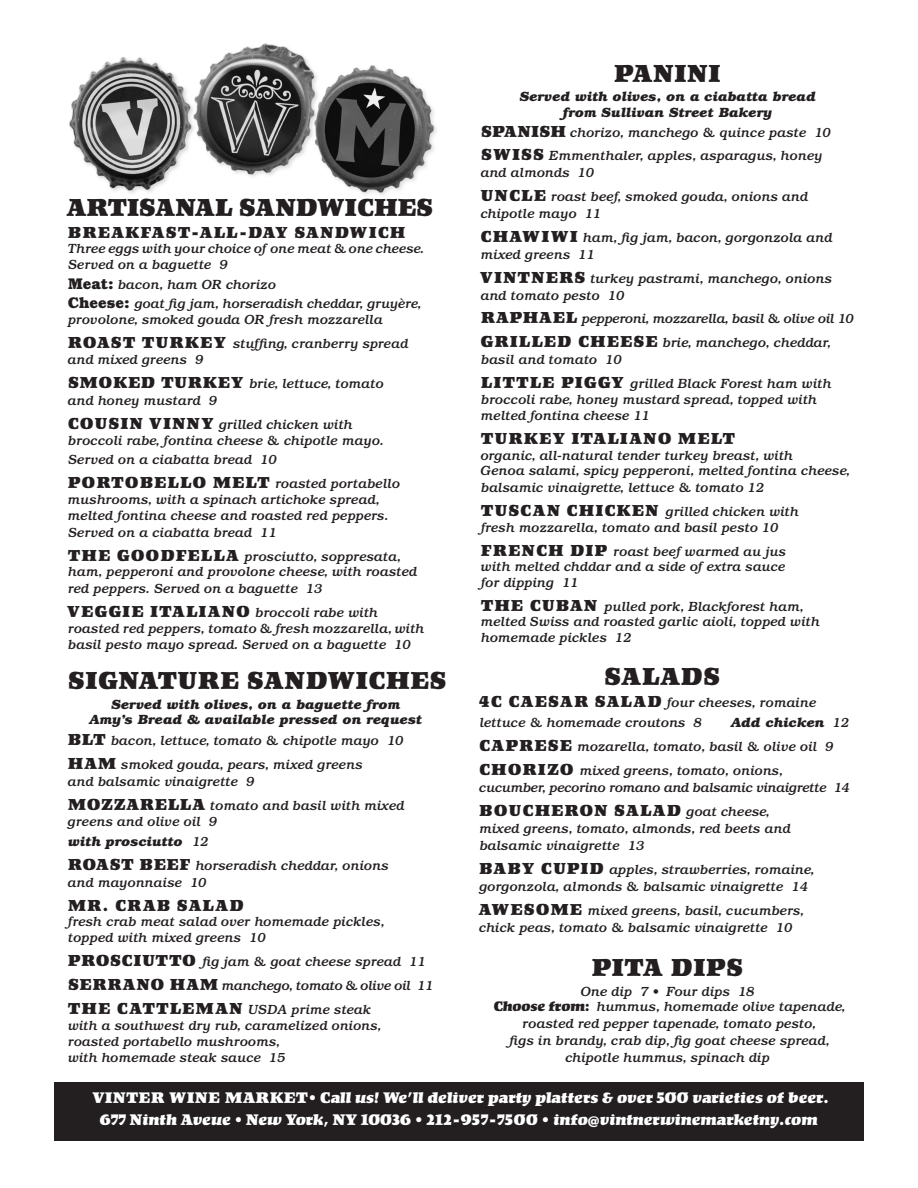
<style>
.page{position:relative;width:918px;height:1188px;background:#fff}
.page>*{position:absolute;margin:0;border:0;box-sizing:border-box;transform-origin:0 0}
.t1{font:24px "Kompakt LT Std";letter-spacing:.05em;color:#231f20}
.t2{font:24px "Kompakt LT Std";letter-spacing:.025em;color:#231f20}
.t3{font:15.6px "Kompakt LT Std";letter-spacing:.1em;color:#231f20}
.t4{font:15px "Kompakt LT Std";letter-spacing:.01em;color:#fff}
.t5{font:italic 500 13.35px/16.8px "Bookman";color:#231f20}
.t6{font:italic 700 13.35px "Bookman";color:#231f20}
.t7{font:italic 500 13.35px "Bookman";letter-spacing:-.025em;color:#231f20}
.s1{font-weight:700;font-style:normal;font-size:15.6px}
.s2{font-family:"Kompakt LT Std";font-weight:400;font-style:normal;font-size:15.6px}
.s3{font-weight:500}
.s4{font-family:"Bookman";font-weight:500;font-style:italic;font-size:13.35px}
.s5{font-family:"Kompakt LT Std";font-weight:400;font-style:normal}
</style>
<div class="page">
<img style="left:69px;top:43px;width:368px;height:152px">
<div style="left:54px;top:1082px;width:810px;height:58px;background:#231f20"></div>
<p class="t2" style="left:67px;top:194px;width:368px">ARTISANAL SANDWICHES</p>
<p class="t3" style="left:68px;top:223px;width:338px">BREAKFAST-ALL-DAY SANDWICH</p>
<p class="t5" style="left:67px;top:241px;width:358px;line-height:15.6px">Three eggs with your choice of one meat &amp; one cheese.<br>Served on a baguette 9</p>
<p class="t5" style="left:68px;top:275px;width:209px"><span class="s1">Meat:</span> bacon, ham OR chorizo</p>
<p class="t5" style="left:68px;top:296px;width:355px;line-height:15.6px"><span class="s1">Cheese:</span> goat fig jam, horseradish cheddar, gruyère, provolone, smoked gouda OR fresh mozzarella</p>
<p class="t5" style="left:68px;top:335px;width:342px"><span class="s2">ROAST TURKEY</span> stuffing, cranberry spread</p>
<p class="t5" style="left:67px;top:351px;width:137px">and mixed greens 9</p>
<p class="t5" style="left:68px;top:375px;width:317px"><span class="s2">SMOKED TURKEY</span> brie, lettuce, tomato</p>
<p class="t5" style="left:67px;top:392px;width:151px">and honey mustard 9</p>
<p class="t5" style="left:68px;top:415px;width:286px"><span class="s2">COUSIN VINNY</span> grilled chicken with</p>
<p class="t5" style="left:68px;top:432px;width:318px">broccoli rabe, fontina cheese &amp; chipotle mayo.</p>
<p class="t5" style="left:68px;top:451px;width:210px">Served on a ciabatta bread 10</p>
<p class="t5" style="left:68px;top:476px;width:334px;line-height:15.6px"><span class="s2">PORTOBELLO MELT</span> roasted portabello mushrooms, with a spinach artichoke spread,</p>
<p class="t5" style="left:68px;top:507px;width:322px">melted fontina cheese and roasted red peppers.<br>Served on a ciabatta bread 11</p>
<p class="t5" style="left:68px;top:548px;width:351px;line-height:15.6px"><span class="s2">THE GOODFELLA</span> prosciutto, soppresata, ham, pepperoni and provolone cheese, with roasted</p>
<p class="t5" style="left:68px;top:580px;width:256px">red peppers. Served on a baguette 13</p>
<p class="t5" style="left:67px;top:604px;width:312px"><span class="s2">VEGGIE ITALIANO</span> broccoli rabe with</p>
<p class="t5" style="left:68px;top:620px;width:358px">roasted red peppers, tomato &amp; fresh mozzarella, with basil pesto mayo spread. Served on a baguette 10</p>
<p class="t1" style="left:69px;top:667px;width:379px">SIGNATURE SANDWICHES</p>
<p class="t6" style="left:111px;top:696px;width:290px">Served with olives, on a baguette from</p>
<p class="t6" style="left:89px;top:712px;width:334px">Amy’s Bread &amp; available pressed on request</p>
<p class="t5" style="left:68px;top:732px;width:337px"><span class="s2">BLT</span> bacon, lettuce, tomato &amp; chipotle mayo 10</p>
<p class="t5" style="left:68px;top:756px;width:296px"><span class="s2">HAM</span> smoked gouda, pears, mixed greens</p>
<p class="t5" style="left:67px;top:773px;width:188px">and balsamic vinaigrette 9</p>
<p class="t5" style="left:68px;top:796px;width:338px"><span class="s2">MOZZARELLA</span> tomato and basil with mixed greens and olive oil 9</p>
<p class="t6" style="left:68px;top:833px;width:142px">with prosciutto <span class="s3">12</span></p>
<p class="t5" style="left:68px;top:857px;width:322px"><span class="s2">ROAST BEEF</span> horseradish cheddar, onions</p>
<p class="t5" style="left:67px;top:874px;width:141px">and mayonnaise 10</p>
<p class="t3" style="left:68px;top:897px;width:177px">MR. CRAB SALAD</p>
<p class="t5" style="left:68px;top:913px;width:318px">fresh crab meat salad over homemade pickles,</p>
<p class="t5" style="left:68px;top:929px;width:199px">topped with mixed greens 10</p>
<p class="t5" style="left:68px;top:953px;width:359px"><span class="s2">PROSCIUTTO</span> fig jam &amp; goat cheese spread 11</p>
<p class="t7" style="left:68px;top:977px;width:366px"><span class="s2">SERRANO HAM</span> manchego, tomato &amp; olive oil 11</p>
<p class="t5" style="left:68px;top:1000px;width:304px"><span class="s2">THE CATTLEMAN</span> USDA prime steak</p>
<p class="t5" style="left:68px;top:1017px;width:315px">with a southwest dry rub, caramelized onions,</p>
<p class="t5" style="left:68px;top:1033px;width:214px">roasted portabello mushrooms,</p>
<p class="t5" style="left:68px;top:1049px;width:219px">with homemade steak sauce 15</p>
<p class="t1" style="left:615px;top:60px;width:107px">PANINI</p>
<p class="t6" style="left:519px;top:89px;width:298px">Served with olives, on a ciabatta bread</p>
<p class="t6" style="left:563px;top:104px;width:211px">from Sullivan Street Bakery</p>
<p class="t5" style="left:481px;top:124px;width:351px"><span class="s2">SPANISH</span> chorizo, manchego &amp; quince paste 10</p>
<p class="t5" style="left:481px;top:147px;width:343px"><span class="s2">SWISS</span> Emmenthaler, apples, asparagus, honey</p>
<p class="t5" style="left:480px;top:164px;width:115px">and almonds 10</p>
<p class="t5" style="left:481px;top:188px;width:329px"><span class="s2">UNCLE</span> roast beef, smoked gouda, onions and</p>
<p class="t5" style="left:480px;top:205px;width:122px">chipotle mayo 11</p>
<p class="t5" style="left:481px;top:229px;width:353px"><span class="s2">CHAWIWI</span> ham, fig jam, bacon, gorgonzola and mixed greens 11</p>
<p class="t5" style="left:480px;top:270px;width:353px"><span class="s2">VINTNERS</span> turkey pastrami, manchego, onions and tomato pesto 10</p>
<p class="t7" style="left:481px;top:311px;width:374px"><span class="s2">RAPHAEL</span> pepperoni, mozzarella, basil &amp; olive oil 10</p>
<p class="t5" style="left:481px;top:334px;width:352px"><span class="s2">GRILLED CHEESE</span> brie, manchego, cheddar, basil and tomato 10</p>
<p class="t5" style="left:481px;top:376px;width:352px;line-height:15.6px"><span class="s2">LITTLE PIGGY</span> grilled Black Forest ham with broccoli rabe, honey mustard spread, topped with</p>
<p class="t5" style="left:481px;top:407px;width:171px">melted fontina cheese 11</p>
<p class="t3" style="left:481px;top:430px;width:255px">TURKEY ITALIANO MELT</p>
<p class="t5" style="left:480px;top:447px;width:314px">organic, all-natural tender turkey breast, with</p>
<p class="t5" style="left:481px;top:462px;width:371px">Genoa salami, spicy pepperoni, melted fontina cheese, balsamic vinaigrette, lettuce &amp; tomato 12</p>
<p class="t5" style="left:481px;top:503px;width:319px"><span class="s2">TUSCAN CHICKEN</span> grilled chicken with</p>
<p class="t5" style="left:481px;top:519px;width:299px">fresh mozzarella, tomato and basil pesto 10</p>
<p class="t5" style="left:481px;top:542px;width:306px"><span class="s2">FRENCH DIP</span> roast beef warmed au jus</p>
<p class="t5" style="left:481px;top:558px;width:306px">with melted chddar and a side of extra sauce</p>
<p class="t5" style="left:481px;top:574px;width:99px">for dipping 11</p>
<p class="t5" style="left:481px;top:597px;width:324px"><span class="s2">THE CUBAN</span> pulled pork, Blackforest ham,</p>
<p class="t5" style="left:481px;top:614px;width:341px;line-height:15.6px">melted Swiss and roasted garlic aioli, topped with homemade pickles 12</p>
<p class="t1" style="left:605px;top:663px;width:116px">SALADS</p>
<p class="t5" style="left:479px;top:694px;width:338px"><span class="s2">4C CAESAR SALAD</span> four cheeses, romaine</p>
<p class="t5" style="left:479px;top:714px;width:224px">lettuce &amp; homemade croutons 8</p>
<p class="t6" style="left:731px;top:714px;width:120px">Add chicken <span class="s3">12</span></p>
<p class="t5" style="left:479px;top:738px;width:356px"><span class="s2">CAPRESE</span> mozarella, tomato, basil &amp; olive oil 9</p>
<p class="t5" style="left:479px;top:762px;width:305px"><span class="s2">CHORIZO</span> mixed greens, tomato, onions,</p>
<p class="t7" style="left:479px;top:780px;width:372px">cucumber, pecorino romano and balsamic vinaigrette 14</p>
<p class="t3" style="left:480px;top:802px;width:292px">BOUCHERON SALAD <span class="s4">goat cheese,</span></p>
<p class="t5" style="left:479px;top:820px;width:313px">mixed greens, tomato, almonds, red beets and</p>
<p class="t5" style="left:479px;top:837px;width:166px">balsamic vinaigrette 13</p>
<p class="t5" style="left:480px;top:861px;width:336px"><span class="s2">BABY CUPID</span> apples, strawberries, romaine,</p>
<p class="t5" style="left:479px;top:878px;width:330px">gorgonzola, almonds &amp; balsamic vinaigrette 14</p>
<p class="t5" style="left:479px;top:902px;width:327px"><span class="s2">AWESOME</span> mixed greens, basil, cucumbers,</p>
<p class="t5" style="left:479px;top:919px;width:315px">chick peas, tomato &amp; balsamic vinaigrette 10</p>
<p class="t1" style="left:592px;top:954px;width:152px">PITA DIPS</p>
<p class="t5" style="left:580px;top:983px;width:176px">One dip 7 • Four dips 18</p>
<p class="t5" style="left:494px;top:998px;width:353px"><span class="s5">Choose from:</span> hummus, homemade olive tapenade,</p>
<p class="t5" style="left:522px;top:1015px;width:296px">roasted red pepper tapenade, tomato pesto,</p>
<p class="t5" style="left:509px;top:1032px;width:322px">figs in brandy, crab dip, fig goat cheese spread,</p>
<p class="t5" style="left:565px;top:1049px;width:206px">chipotle hummus, spinach dip</p>
<p class="t4" style="left:92px;top:1090px;width:738px">VINTER WINE MARKET• Call us! We’ll deliver party platters &amp; over 500 varieties of beer.</p>
<p class="t4" style="left:100px;top:1111px;width:719px">677 Ninth Aveue • New York, NY 10036 • 212-957-7500 • info@vintnerwinemarketny.com</p>
</div>
